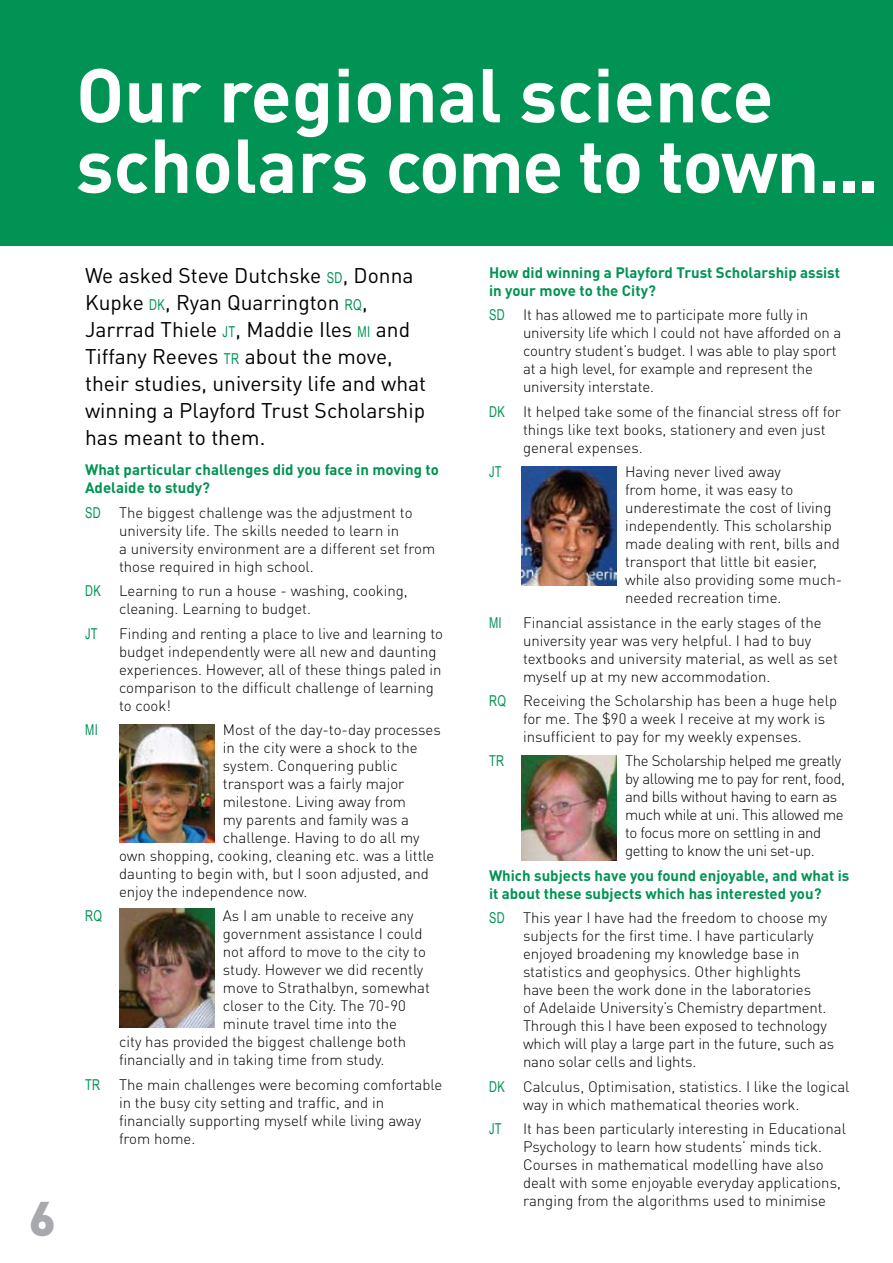
<style>
.page{position:relative;width:893px;height:1263px;background:#fff}
.page>*{position:absolute;margin:0;border:0;box-sizing:border-box;transform-origin:0 0}
.t1{font:700 75px/70.5px "DIN Pro";color:#fff}
.t2{font:900 48px "DIN Pro";color:#a7a9ac}
.t3{font:21px/27px "DIN Pro";color:#000}
.t4{font:300 15px/18px "DIN Pro";color:#000}
.t5{font:700 15px/18px "DIN Pro";color:#009353}
.t6{font:300 15px/18px "DIN Pro";letter-spacing:-.025em;color:#000}
.t7{font:15px "Arial Narrow";letter-spacing:.03em;color:#009353;scale:.9 1}
.s1{font-family:"Arial Narrow";font-size:15px;color:#009353}
.s2{font-family:"Arial Narrow";font-weight:400;color:#009353}
</style>
<div class="page">
<div style="left:0;top:0;width:893px;height:246px;background:#009353"></div>
<img style="left:119px;top:724px;width:95px;height:119px">
<img style="left:521px;top:467px;width:96px;height:118px">
<img style="left:521px;top:755px;width:96px;height:106px">
<img style="left:119px;top:909px;width:95px;height:118px">
<h1 class="t1" style="left:76px;top:57px;width:804px">Our regional science scholars come to town...</h1>
<h2 class="t2" style="left:29px;top:1186px;width:28px">6</h2>
<h3 class="t3" style="left:85px;top:261px;width:343px">We asked Steve Dutchske <span class="s1">SD</span>, Donna<br>Kupke <span class="s1">DK</span>, Ryan Quarrington <span class="s1">RQ</span>,<br>Jarrrad Thiele <span class="s1">JT</span>, Maddie Iles <span class="s1">MI</span> and<br>Tiffany Reeves <span class="s1">TR</span> about the move, their studies, university life and what winning a Playford Trust Scholarship has meant to them.</h3>
<p class="t5" style="left:85px;top:460px;width:355px">What particular challenges did you face in moving to<br>Adelaide to study?</p>
<p class="t4" style="left:119px;top:503px;width:318px;text-indent:-34px"><span class="s2">SD</span> The biggest challenge was the adjustment to university life. The skills needed to learn in<br>a university environment are a different set from those required in high school.</p>
<p class="t4" style="left:119px;top:581px;width:290px;text-indent:-34px"><span class="s2">DK</span> Learning to run a house - washing, cooking, cleaning. Learning to budget.</p>
<p class="t7" style="left:85px;top:622px;width:16px">JT</p>
<p class="t4" style="left:119px;top:623px;width:325px">Finding and renting a place to live and learning to budget independently were all new and daunting experiences. However, all of these things paled in comparison to the difficult challenge of learning to cook!</p>
<p class="t7" style="left:85px;top:719px;width:16px">MI</p>
<p class="t4" style="left:223px;top:720px;width:220px">Most of the day-to-day processes</p>
<p class="t4" style="left:223px;top:738px;width:196px">in the city were a shock to the</p>
<p class="t4" style="left:223px;top:756px;width:177px">system. Conquering public</p>
<p class="t4" style="left:223px;top:774px;width:183px">transport was a fairly major</p>
<p class="t4" style="left:223px;top:792px;width:185px">milestone. Living away from</p>
<p class="t4" style="left:223px;top:810px;width:188px">my parents and family was a</p>
<p class="t4" style="left:223px;top:828px;width:198px">challenge. Having to do all my</p>
<p class="t4" style="left:119px;top:846px;width:317px">own shopping, cooking, cleaning etc. was a little</p>
<p class="t4" style="left:119px;top:864px;width:311px">daunting to begin with, but I soon adjusted, and</p>
<p class="t4" style="left:119px;top:882px;width:190px">enjoy the independence now.</p>
<p class="t7" style="left:85px;top:905px;width:20px">RQ</p>
<p class="t4" style="left:223px;top:906px;width:192px">As I am unable to receive any</p>
<p class="t4" style="left:223px;top:924px;width:201px">government assistance I could</p>
<p class="t4" style="left:223px;top:942px;width:205px">not afford to move to the city to</p>
<p class="t4" style="left:223px;top:960px;width:202px">study. However we did recently</p>
<p class="t4" style="left:223px;top:978px;width:208px">move to Strathalbyn, somewhat</p>
<p class="t4" style="left:223px;top:996px;width:184px">closer to the City. The 70-90</p>
<p class="t4" style="left:223px;top:1014px;width:176px">minute travel time into the</p>
<p class="t4" style="left:119px;top:1032px;width:289px">city has provided the biggest challenge both</p>
<p class="t4" style="left:119px;top:1050px;width:267px">financially and in taking time from study.</p>
<p class="t7" style="left:85px;top:1073px;width:18px">TR</p>
<p class="t4" style="left:119px;top:1075px;width:325px">The main challenges were becoming comfortable in the busy city setting and traffic, and in financially supporting myself while living away from home.</p>
<p class="t5" style="left:489px;top:263px;width:352px">How did winning a Playford Trust Scholarship assist in your move to the City?</p>
<p class="t4" style="left:523px;top:305px;width:320px;text-indent:-34px"><span class="s2">SD</span> It has allowed me to participate more fully in university life which I could not have afforded on a country student’s budget. I was able to play sport at a high level, for example and represent the university interstate.</p>
<p class="t4" style="left:523px;top:402px;width:320px;text-indent:-34px"><span class="s2">DK</span> It helped take some of the financial stress off for things like text books, stationery and even just general expenses.</p>
<p class="t7" style="left:489px;top:461px;width:16px">JT</p>
<p class="t4" style="left:625px;top:462px;width:219px">Having never lived away<br>from home, it was easy to underestimate the cost of living independently. This scholarship made dealing with rent, bills and transport that little bit easier, while also providing some much&shy;needed recreation time.</p>
<p class="t7" style="left:489px;top:611px;width:16px">MI</p>
<p class="t4" style="left:523px;top:612px;width:316px">Financial assistance in the early stages of the university year was very helpful. I had to buy textbooks and university material, as well as set myself up at my new accommodation.</p>
<p class="t4" style="left:523px;top:691px;width:316px;text-indent:-34px"><span class="s2">RQ</span> Receiving the Scholarship has been a huge help for me. The $90 a week I receive at my work is insufficient to pay for my weekly expenses.</p>
<p class="t7" style="left:489px;top:750px;width:18px">TR</p>
<p class="t6" style="left:625px;top:751px;width:221px">The Scholarship helped me greatly by allowing me to pay for rent, food, and bills without having to earn as much while at uni. This allowed me to focus more on settling in and getting to know the uni set-up.</p>
<p class="t5" style="left:489px;top:866px;width:362px">Which subjects have you found enjoyable, and what is it about these subjects which has interested you?</p>
<p class="t4" style="left:523px;top:908px;width:313px;text-indent:-34px"><span class="s2">SD</span> This year I have had the freedom to choose my subjects for the first time. I have particularly enjoyed broadening my knowledge base in statistics and geophysics. Other highlights have been the work done in the laboratories<br>of Adelaide University’s Chemistry department.<br>Through this I have been exposed to technology which will play a large part in the future, such as nano solar cells and lights.</p>
<p class="t4" style="left:523px;top:1076px;width:328px;text-indent:-34px"><span class="s2">DK</span> Calculus, Optimisation, statistics. I like the logical way in which mathematical theories work.</p>
<p class="t7" style="left:489px;top:1117px;width:16px">JT</p>
<p class="t4" style="left:523px;top:1119px;width:324px">It has been particularly interesting in Educational Psychology to learn how students’ minds tick.<br>Courses in mathematical modelling have also dealt with some enjoyable everyday applications, ranging from the algorithms used to minimise</p>
</div>
